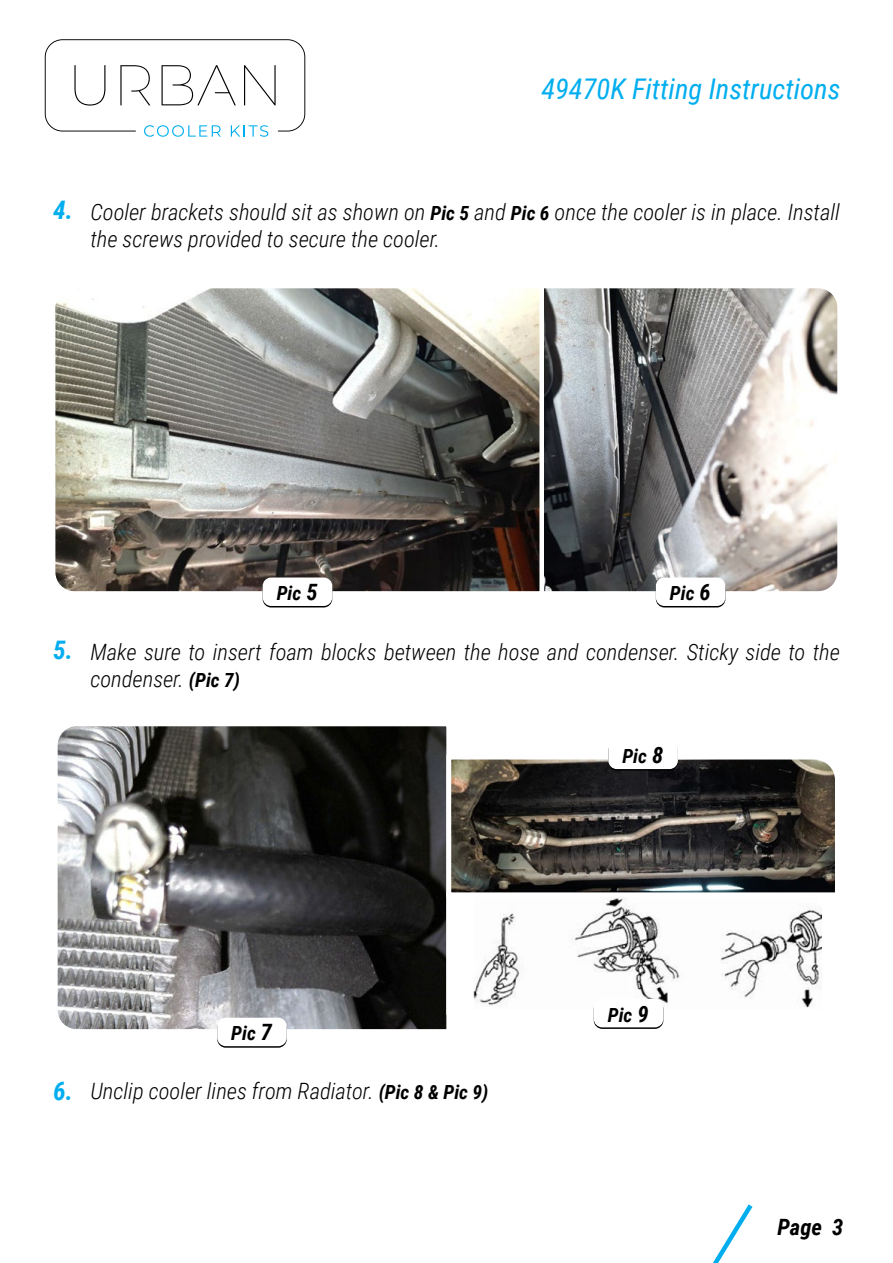
<style>
.page{position:relative;width:893px;height:1263px;background:#fff}
.page>*{position:absolute;margin:0;border:0;box-sizing:border-box;transform-origin:0 0}
.t1{font:italic 28.5px "Roboto Condensed";color:#00aeef}
.t2{font:italic 700 25.5px "Roboto Condensed";color:#00aeef}
.t3{font:italic 300 22.5px/27px "Roboto Condensed";color:#000}
.t4{font:italic 700 22.5px "Roboto Condensed";color:#000}
.t5{font:italic 700 19.5px "Roboto Condensed";color:#000}
.s1{font-weight:700;font-size:19.5px}
.s2{font-size:22.5px}
.s3{font-weight:700;font-size:25.5px;color:#00aeef}
</style>
<div class="page">
<svg style="left:45px;top:39px;width:260px;height:98px"></svg>
<svg style="left:713px;top:1204px;width:40px;height:59px"></svg>
<svg style="left:546px;top:288px;width:292px;height:310px;background:#989796"></svg>
<img style="left:55px;top:288px;width:491px;height:310px">
<svg style="left:263px;top:579px;width:69px;height:28px"></svg>
<div style="left:263px;top:577px;width:69px;height:29px;background:#fff;border-radius:9px"></div>
<svg style="left:656px;top:579px;width:69px;height:28px"></svg>
<div style="left:656px;top:577px;width:69px;height:29px;background:#fff;border-radius:9px"></div>
<svg style="left:57px;top:726px;width:390px;height:304px;background:#595959"></svg>
<svg style="left:217px;top:1019px;width:70px;height:29px"></svg>
<div style="left:217px;top:1018px;width:70px;height:28px;background:#fff;border-radius:9px"></div>
<svg style="left:444px;top:900px;width:378px;height:117px"></svg>
<svg style="left:444px;top:752px;width:391px;height:148px;background:#514e4a"></svg>
<svg style="left:608px;top:742px;width:70px;height:28px"></svg>
<div style="left:608px;top:740px;width:70px;height:29px;background:#fff;border-radius:9px"></div>
<svg style="left:594px;top:1000px;width:69px;height:29px"></svg>
<div style="left:594px;top:999px;width:69px;height:28px;background:#fff;border-radius:9px"></div>
<p class="t1" style="left:541px;top:69px;width:301px">49470K Fitting Instructions</p>
<p class="t2" style="left:53px;top:192px;width:21px">4.</p>
<p class="t3" style="left:90px;top:198px;width:751px">Cooler brackets should sit as shown on <span class="s1">Pic 5</span> and <span class="s1">Pic 6</span> once the cooler is in place. Install the screws provided to secure the cooler.</p>
<p class="t2" style="left:53px;top:632px;width:21px">5.</p>
<p class="t5" style="left:277px;top:580px;width:42px">Pic <span class="s2">5</span></p>
<p class="t5" style="left:670px;top:580px;width:42px">Pic <span class="s2">6</span></p>
<p class="t3" style="left:90px;top:638px;width:751px">Make sure to insert foam blocks between the hose and condenser. Sticky side to the condenser. <span class="s1">(Pic 7)</span></p>
<p class="t5" style="left:622px;top:743px;width:42px">Pic <span class="s2">8</span></p>
<p class="t5" style="left:231px;top:1020px;width:42px">Pic <span class="s2">7</span></p>
<p class="t5" style="left:608px;top:1001px;width:42px">Pic <span class="s2">9</span></p>
<p class="t3" style="left:53px;top:1077px;width:437px"><span class="s3">6.</span> Unclip cooler lines from Radiator. <span class="s1">(Pic 8 &amp; Pic 9)</span></p>
<p class="t4" style="left:777px;top:1212px;width:67px">Page 3</p>
</div>
